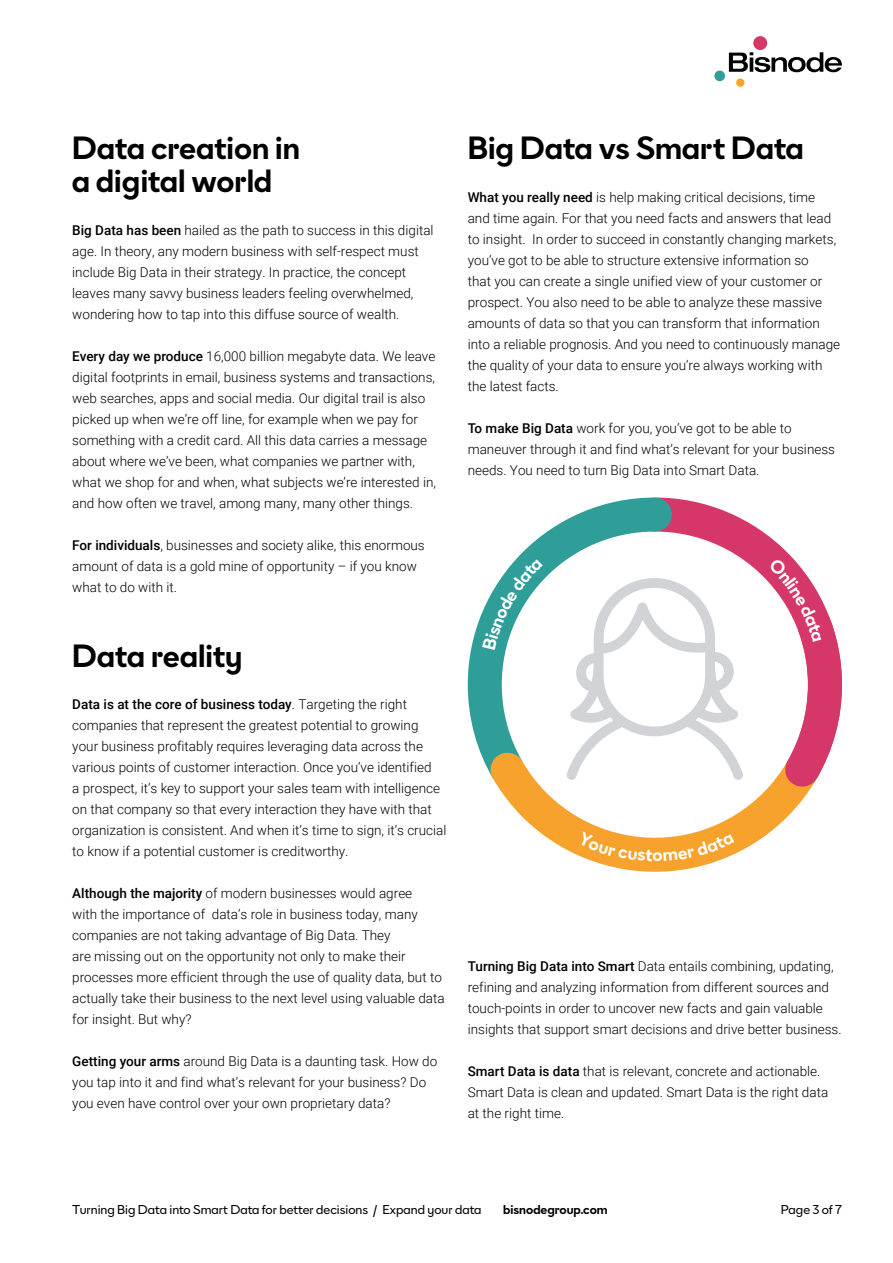
<style>
.page{position:relative;width:893px;height:1263px;background:#fff}
.page>*{position:absolute;margin:0;border:0;box-sizing:border-box;transform-origin:0 0}
.t1{font:700 30px/33px "Bisnode Sans";color:#000}
.t2{font:300 13.5px/21px "Roboto";color:#000}
.t3{font:12px "Bisnode Sans";color:#000}
.t4{font:700 12px "Bisnode Sans";color:#000}
.s1{font-weight:500}
</style>
<div class="page">
<svg style="left:689px;top:500px;width:104px;height:223px"></svg>
<svg style="left:468px;top:497px;width:221px;height:226px"></svg>
<svg style="left:471px;top:723px;width:317px;height:149px"></svg>
<div style="left:753px;top:36px;width:14px;height:14px;background:#d53868;border-radius:50%"></div>
<div style="left:714px;top:71px;width:11px;height:10px;background:#329e98;border-radius:50%"></div>
<div style="left:736px;top:78px;width:8px;height:9px;background:#ffa426;border-radius:50%"></div>
<svg style="left:729px;top:52px;width:113px;height:21px"></svg>
<svg style="left:482px;top:559px;width:61px;height:91px"></svg>
<svg style="left:578px;top:832px;width:156px;height:29px;background:#f6aa40"></svg>
<svg style="left:756px;top:558px;width:86px;height:258px"></svg>
<h1 class="t1" style="left:72px;top:131px;width:229px">Data creation in a digital world</h1>
<p class="t2" style="left:72px;top:219px;width:363px"><span class="s1">Big Data has been</span> hailed as the path to success in this digital age. In theory, any modern business with self-respect must include Big Data in their strategy. In practice, the concept leaves many savvy business leaders feeling overwhelmed, wondering how to tap into this diffuse source of wealth.</p>
<p class="t2" style="left:72px;top:345px;width:365px"><span class="s1">Every day we produce</span> 16,000 billion megabyte data. We leave digital footprints in email, business systems and transactions, web searches, apps and social media. Our digital trail is also picked up when we’re off line, for example when we pay for something with a credit card. All this data carries a message about where we’ve been, what companies we partner with, what we shop for and when, what subjects we’re interested in, and how often we travel, among many, many other things.</p>
<p class="t2" style="left:72px;top:534px;width:354px"><span class="s1">For individuals</span>, businesses and society alike, this enormous amount of data is a gold mine of opportunity – if you know what to do with it.</p>
<h1 class="t1" style="left:72px;top:638px;width:171px">Data reality</h1>
<p class="t2" style="left:72px;top:693px;width:376px"><span class="s1">Data is at the core of business today</span>. Targeting the right companies that represent the greatest potential to growing your business profitably requires leveraging data across the various points of customer interaction. Once you’ve identified<br>a prospect, it’s key to support your sales team with intelligence on that company so that every interaction they have with that organization is consistent. And when it’s time to sign, it’s crucial to know if a potential customer is creditworthy.</p>
<p class="t2" style="left:72px;top:883px;width:374px"><span class="s1">Although the majority</span> of modern businesses would agree<br>with the importance of data’s role in business today, many companies are not taking advantage of Big Data. They<br>are missing out on the opportunity not only to make their processes more efficient through the use of quality data, but to actually take their business to the next level using valuable data for insight. But why?</p>
<p class="t2" style="left:72px;top:1051px;width:367px"><span class="s1">Getting your arms</span> around Big Data is a daunting task. How do you tap into it and find what’s relevant for your business? Do you even have control over your own proprietary data?</p>
<h1 class="t1" style="left:468px;top:131px;width:337px">Big Data vs Smart Data</h1>
<p class="t2" style="left:468px;top:186px;width:374px"><span class="s1">What you really need</span> is help making critical decisions, time and time again. For that you need facts and answers that lead to insight. In order to succeed in constantly changing markets, you’ve got to be able to structure extensive information so<br>that you can create a single unified view of your customer or prospect. You also need to be able to analyze these massive amounts of data so that you can transform that information into a reliable prognosis. And you need to continuously manage the quality of your data to ensure you’re always working with the latest facts.</p>
<p class="t2" style="left:468px;top:417px;width:369px"><span class="s1">To make Big Data</span> work for you, you’ve got to be able to maneuver through it and find what’s relevant for your business needs. You need to turn Big Data into Smart Data.</p>
<p class="t2" style="left:468px;top:955px;width:375px"><span class="s1">Turning Big Data into Smart</span> Data entails combining, updating, refining and analyzing information from different sources and touch-points in order to uncover new facts and gain valuable insights that support smart decisions and drive better business.</p>
<p class="t2" style="left:468px;top:1060px;width:362px"><span class="s1">Smart Data is data</span> that is relevant, concrete and actionable.<br>Smart Data is clean and updated. Smart Data is the right data at the right time.</p>
<p class="t3" style="left:72px;top:1201px;width:411px">Turning Big Data into Smart Data for better decisions / Expand your data</p>
<p class="t4" style="left:503px;top:1201px;width:106px">bisnodegroup.com</p>
<p class="t3" style="left:781px;top:1201px;width:62px">Page 3 of 7</p>
</div>
